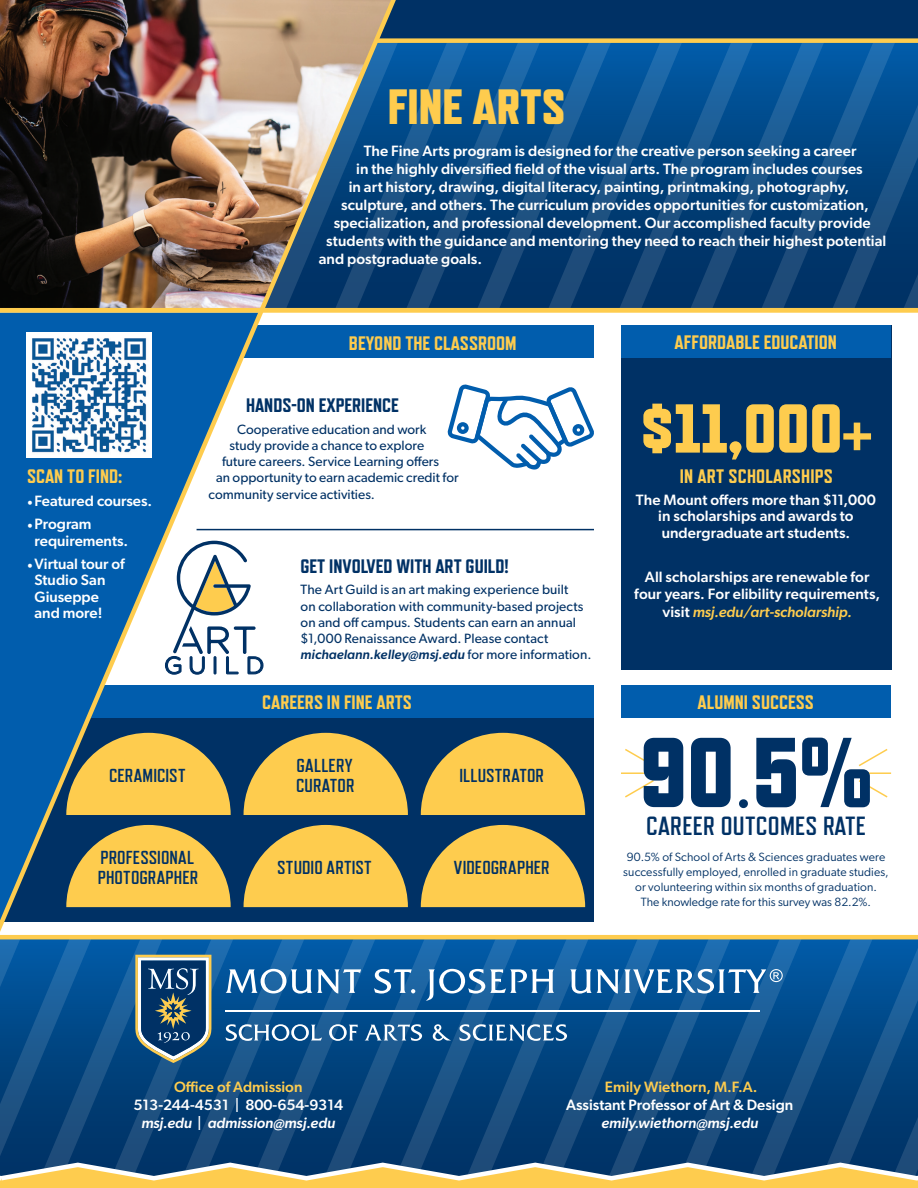
<style>
.page{position:relative;width:918px;height:1188px;background:#fff}
.page>*{position:absolute;margin:0;border:0;box-sizing:border-box;transform-origin:0 0}
.t1{font:800 99px "Refrigerator Deluxe";color:#003165}
.t2{font:800 69px "Refrigerator Deluxe";color:#fecc4e}
.t3{font:800 49.5px "Refrigerator Deluxe";color:#fecc4e}
.t4{font:700 26.25px "Refrigerator Deluxe";letter-spacing:.01em;color:#003165}
.t5{font:800 19.5px "Refrigerator Deluxe";color:#fecc4e}
.t6{font:800 19.5px "Refrigerator Deluxe";color:#003165}
.t7{font:700 18.75px/20.4px "Refrigerator Deluxe";letter-spacing:.005em;color:#003165}
.t8{font:500 15px/16.5px "Gibson";letter-spacing:.005em;color:#fff;text-align:center}
.t9{font:italic 500 15px "Gibson";color:#fecc4e}
.t10{font:13.5px/16.2px "Gibson";letter-spacing:.005em;color:#003165}
.t11{font:12px/15px "Gibson";letter-spacing:.01em;color:#003165;text-align:center}
.s1{font-family:"Minion Pro"}
.s2{font-weight:500;font-style:italic}
.s3{font-style:normal;color:#fff}
.s4{font-weight:300}
.s5{color:#fecc4e}
.s6{font-style:italic}
</style>
<div class="page">
<div style="left:0;top:685px;width:594px;height:236px;background:#003165"></div>
<div style="left:81px;top:685px;width:513px;height:32px;background:#015dad"></div>
<svg style="left:421px;top:733px;width:164px;height:82px"></svg>
<svg style="left:421px;top:825px;width:164px;height:82px"></svg>
<div style="left:236px;top:325px;width:358px;height:33px;background:#015dad"></div>
<div style="left:0;top:0;width:918px;height:310px;background:#003165"></div>
<svg style="left:405px;top:38px;width:513px;height:270px"></svg>
<hr style="left:0;top:308px;width:918px;height:4px;background:#fecc4e">
<div style="left:621px;top:685px;width:270px;height:32px;background:#015dad"></div>
<img style="left:0;top:0;width:405px;height:937px">
<hr style="left:197px;top:529px;width:397px;height:1px;background:#003165">
<svg style="left:447px;top:384px;width:147px;height:86px"></svg>
<svg style="left:164px;top:541px;width:100px;height:134px"></svg>
<div style="left:621px;top:325px;width:270px;height:345px;background:#003165"></div>
<div style="left:621px;top:325px;width:270px;height:33px;background:#015dad"></div>
<svg style="left:0;top:937px;width:918px;height:251px;background:#265c86"></svg>
<hr style="left:621px;top:772px;width:32px;height:2px;background:#fecc4e">
<svg style="left:625px;top:749px;width:29px;height:18px"></svg>
<svg style="left:625px;top:780px;width:29px;height:18px"></svg>
<svg style="left:858px;top:749px;width:30px;height:18px"></svg>
<svg style="left:858px;top:780px;width:30px;height:18px"></svg>
<hr style="left:859px;top:772px;width:32px;height:2px;background:#fecc4e">
<p class="t3" style="left:388px;top:78px;width:179px">FINE ARTS</p>
<p class="t8" style="left:364px;top:142px;width:494px">The Fine Arts program is designed for the creative person seeking a career</p>
<p class="t8" style="left:356px;top:160px;width:508px">in the highly diversified field of the visual arts. The program includes courses</p>
<p class="t8" style="left:349px;top:178px;width:502px">in art history, drawing, digital literacy, painting, printmaking, photography,</p>
<p class="t8" style="left:341px;top:196px;width:529px">sculpture, and others. The curriculum provides opportunities for customization,</p>
<p class="t8" style="left:334px;top:214px;width:539px">specialization, and professional development. Our accomplished faculty provide</p>
<p class="t8" style="left:326px;top:232px;width:562px">students with the guidance and mentoring they need to reach their highest potential</p>
<p class="t8" style="left:319px;top:250px;width:165px">and postgraduate goals.</p>
<p class="t5" style="left:27px;top:465px;width:97px">SCAN TO FIND:</p>
<p class="t8" style="left:27px;top:492px;width:127px"><span class="s1">•</span>Featured courses.</p>
<p class="t8" style="left:34px;top:515px;width:95px;text-align:left;text-indent:-8px"><span class="s1">•</span>Program requirements.</p>
<p class="t8" style="left:34px;top:555px;width:92px;text-align:left;text-indent:-8px"><span class="s1">•</span>Virtual tour of<br>Studio San<br>Giuseppe and more!</p>
<p class="t7" style="left:109px;top:765px;width:78px">CERAMICIST</p>
<p class="t5" style="left:349px;top:332px;width:169px">BEYOND THE CLASSROOM</p>
<p class="t6" style="left:246px;top:394px;width:154px">HANDS-ON EXPERIENCE</p>
<p class="t10" style="left:237px;top:421px;width:191px">Cooperative education and work</p>
<p class="t10" style="left:230px;top:437px;width:196px">study provide a chance to explore</p>
<p class="t10" style="left:222px;top:453px;width:219px">future careers. Service Learning offers</p>
<p class="t10" style="left:216px;top:469px;width:244px">an opportunity to earn academic credit for</p>
<p class="t10" style="left:209px;top:486px;width:168px">community service activities.</p>
<p class="t6" style="left:301px;top:555px;width:210px">GET INVOLVED WITH ART GUILD!</p>
<p class="t10" style="left:301px;top:581px;width:292px">The Art Guild is an art making experience built<br>on collaboration with community-based projects on and off campus. Students can earn an annual $1,000 Renaissance Award. Please contact <span class="s2">michaelann.kelley@msj.edu</span> for more information.</p>
<p class="t5" style="left:262px;top:691px;width:151px">CAREERS IN FINE ARTS</p>
<p class="t7" style="left:296px;top:755px;width:60px">GALLERY<br>CURATOR</p>
<p class="t7" style="left:459px;top:765px;width:86px">ILLUSTRATOR</p>
<p class="t7" style="left:98px;top:847px;width:102px">PROFESSIONAL<br>PHOTOGRAPHER</p>
<p class="t7" style="left:277px;top:857px;width:96px">STUDIO ARTIST</p>
<p class="t7" style="left:454px;top:857px;width:97px">VIDEOGRAPHER</p>
<p class="t5" style="left:675px;top:331px;width:164px">AFFORDABLE EDUCATION</p>
<p class="t2" style="left:641px;top:388px;width:233px">$11,000+</p>
<p class="t5" style="left:680px;top:465px;width:155px">IN ART SCHOLARSHIPS</p>
<p class="t8" style="left:636px;top:491px;width:242px">The Mount offers more than $11,000 in scholarships and awards to undergraduate art students.</p>
<p class="t8" style="left:634px;top:569px;width:247px">All scholarships are renewable for four years. For elibility requirements,</p>
<p class="t9" style="left:663px;top:603px;width:191px"><span class="s3">visit</span> msj.edu/art-scholarship.</p>
<p class="t5" style="left:698px;top:691px;width:118px">ALUMNI SUCCESS</p>
<p class="t1" style="left:640px;top:714px;width:234px">90<span class="s4">.</span>5%</p>
<p class="t4" style="left:646px;top:811px;width:221px">CAREER OUTCOMES RATE</p>
<p class="t11" style="left:623px;top:850px;width:267px">90.5% of School of Arts &amp; Sciences graduates were successfully employed, enrolled in graduate studies, or volunteering within six months of graduation.<br>The knowledge rate for this survey was 82.2%.</p>
<p class="t8" style="left:133px;top:1077px;width:211px;line-height:18px"><span class="s5">Office of Admission<br></span>513-244-4531 | 800-654-9314 <span class="s6">msj.edu | admission@msj.edu</span></p>
<p class="t8" style="left:566px;top:1077px;width:229px;line-height:18px"><span class="s5">Emily Wiethorn, M.F.A.<br></span>Assistant Professor of Art &amp; Design <span class="s6">emily.wiethorn@msj.edu</span></p>
</div>
